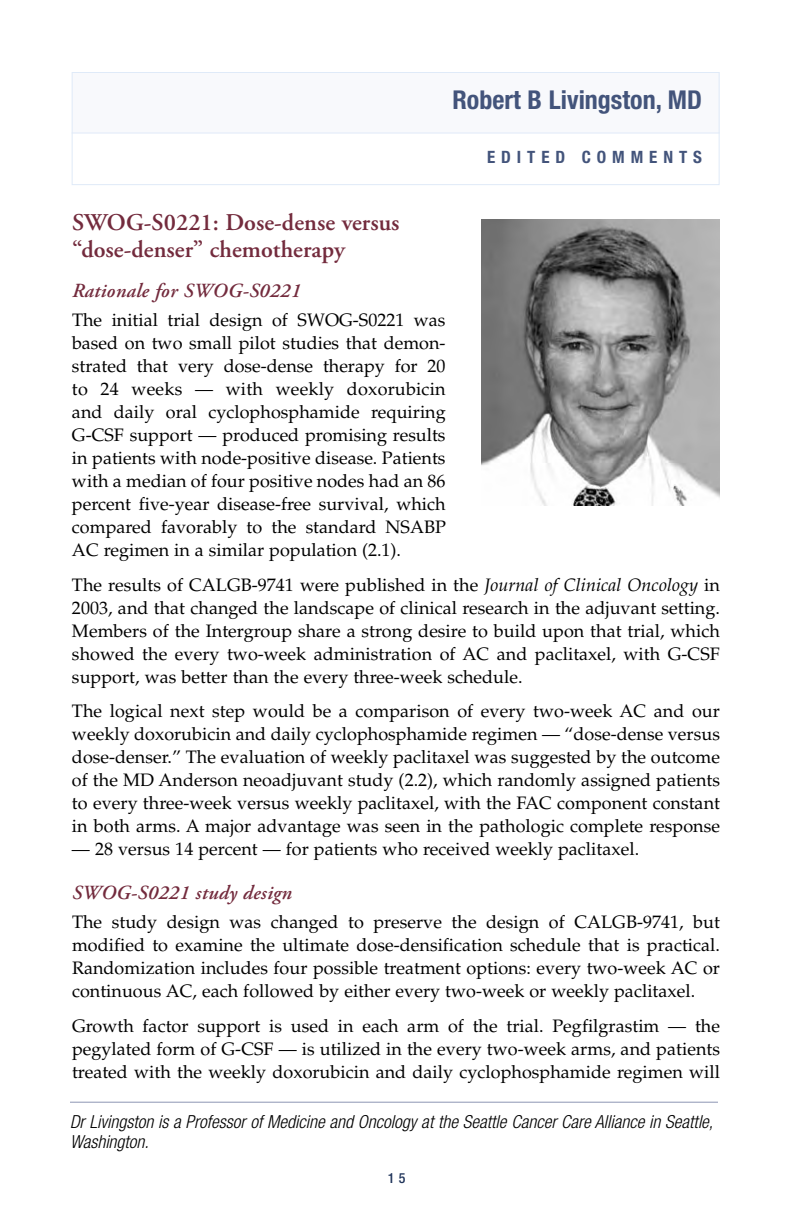
<style>
.page{position:relative;width:792px;height:1224px;background:#fff}
.page>*{position:absolute;margin:0;border:0;box-sizing:border-box;transform-origin:0 0}
.t1{font:700 condensed 26px "Helvetica Neue";color:#43547b}
.t2{font:600 24px/27px "Adobe Garamond Pro";color:#732b3d}
.t3{font:italic 600 20px "Adobe Garamond Pro";letter-spacing:.015em;color:#732b3d}
.t4{font:18px/23px "Palatino LT Std";color:#000;text-align:justify}
.t5{font:italic 300 condensed 18px/20px "Helvetica Neue";color:#000}
.t6{font:700 condensed 17px "Helvetica Neue";letter-spacing:.35em;color:#43547b}
.t7{font:500 condensed 14px "Helvetica Neue";color:#20345a}
.s1{font-style:italic}
</style>
<div class="page">
<div style="left:72px;top:72px;width:648px;height:61px;background:#f8f9fc"></div>
<div style="left:72px;top:72px;width:648px;height:113px;border:1px solid #dfeaf8"></div>
<hr style="left:72px;top:133px;width:648px;height:1px;background:#dfeaf8">
<img style="left:482px;top:220px;width:238px;height:286px">
<hr style="left:70px;top:1102px;width:648px;height:1px;background:#8d95b3">
<h1 class="t1" style="left:452px;top:84px;width:251px">Robert B Livingston, MD</h1>
<p class="t6" style="left:487px;top:146px;width:216px">EDITED COMMENTS</p>
<h2 class="t2" style="left:72px;top:209px;width:329px">SWOG-S0221: Dose-dense versus “dose-denser” chemotherapy</h2>
<p class="t3" style="left:72px;top:279px;width:231px">Rationale for SWOG-S0221</p>
<p class="t4" style="left:72px;top:309px;width:375px">The initial trial design of SWOG-S0221 was based on two small pilot studies that demon&shy;strated that very dose-dense therapy for 20 to 24 weeks — with weekly doxorubicin and daily oral cyclophosphamide requiring G-CSF support — produced promising results in patients with node-positive disease. Patients with a median of four positive nodes had an 86 percent five-year disease-free survival, which compared favorably to the standard NSABP AC regimen in a similar population (2.1).</p>
<p class="t4" style="left:72px;top:573px;width:650px">The results of CALGB-9741 were published in the <span class="s1">Journal of Clinical Oncology</span> in 2003, and that changed the landscape of clinical research in the adjuvant setting.<br>Members of the Intergroup share a strong desire to build upon that trial, which showed the every two-week administration of AC and paclitaxel, with G-CSF support, was better than the every three-week schedule.</p>
<p class="t4" style="left:72px;top:700px;width:650px">The logical next step would be a comparison of every two-week AC and our weekly doxorubicin and daily cyclophosphamide regimen — “dose-dense versus dose-denser.” The evaluation of weekly paclitaxel was suggested by the outcome of the MD Anderson neoadjuvant study (2.2), which randomly assigned patients to every three-week versus weekly paclitaxel, with the FAC component constant in both arms. A major advantage was seen in the pathologic complete response</p>
<p class="t4" style="left:72px;top:838px;width:569px">— 28 versus 14 percent — for patients who received weekly paclitaxel.</p>
<p class="t3" style="left:72px;top:881px;width:222px">SWOG-S0221 study design</p>
<p class="t4" style="left:72px;top:911px;width:650px">The study design was changed to preserve the design of CALGB-9741, but modified to examine the ultimate dose-densification schedule that is practical.<br>Randomization includes four possible treatment options: every two-week AC or continuous AC, each followed by either every two-week or weekly paclitaxel.</p>
<p class="t4" style="left:72px;top:1014px;width:650px">Growth factor support is used in each arm of the trial. Pegfilgrastim — the pegylated form of G-CSF — is utilized in the every two-week arms, and patients treated with the weekly doxorubicin and daily cyclophosphamide regimen will</p>
<p class="t5" style="left:70px;top:1112px;width:645px">Dr Livingston is a Professor of Medicine and Oncology at the Seattle Cancer Care Alliance in Seattle,<br>Washington.</p>
<p class="t7" style="left:388px;top:1170px;width:19px">1 5</p>
</div>
